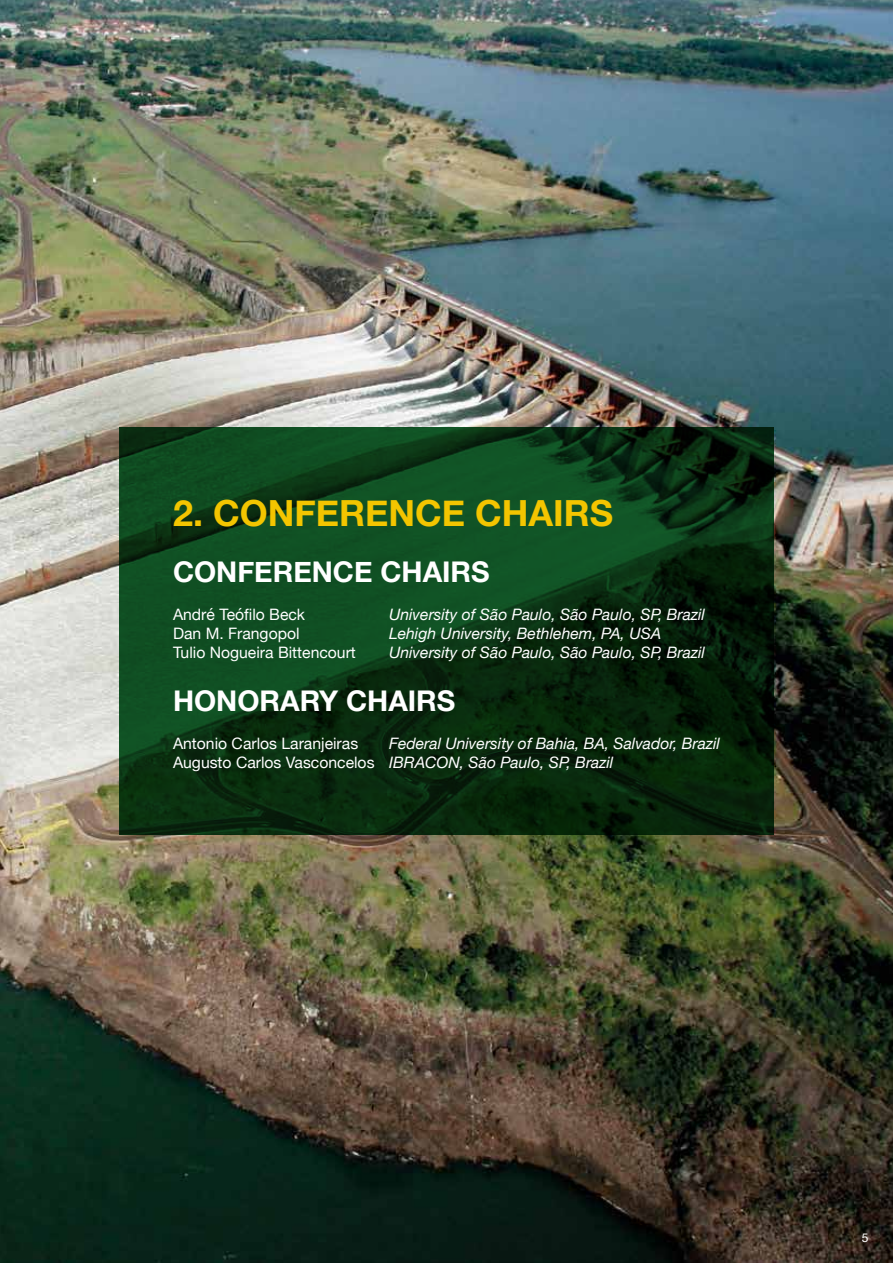
<style>
.page{position:relative;width:893px;height:1263px;background:#fff}
.page>*{position:absolute;margin:0;border:0;box-sizing:border-box;transform-origin:0 0}
.t1{font:700 36px "Helvetica Neue";color:#f3c500}
.t2{font:700 28.5px "Helvetica Neue";color:#fff}
.t3{font:italic 15.75px/18.9px "Helvetica Neue";color:#fff}
.t4{font:15.75px "Helvetica Neue";color:#fff}
.t5{font:12px "Helvetica Neue";color:#fff}
.s1{font-style:normal}
</style>
<div class="page">
<img style="left:0;top:0;width:893px;height:1263px">
<svg style="left:119px;top:428px;width:655px;height:407px;background:#0b3615"></svg>
<h1 class="t1" style="left:173px;top:485px;width:442px">2. CONFERENCE CHAIRS</h1>
<h2 class="t2" style="left:173px;top:549px;width:318px">CONFERENCE CHAIRS</h2>
<p class="t4" style="left:173px;top:603px;width:134px">André Teófilo Beck</p>
<p class="t3" style="left:389px;top:606px;width:317px">University of São Paulo, São Paulo, SP, Brazil</p>
<p class="t4" style="left:173px;top:622px;width:128px">Dan M. Frangopol</p>
<p class="t3" style="left:389px;top:625px;width:274px">Lehigh University, Bethlehem, PA, USA</p>
<p class="t4" style="left:173px;top:641px;width:184px">Tulio Nogueira Bittencourt</p>
<p class="t3" style="left:389px;top:643px;width:317px">University of São Paulo, São Paulo, SP, Brazil</p>
<h2 class="t2" style="left:173px;top:678px;width:284px">HONORARY CHAIRS</h2>
<p class="t4" style="left:173px;top:732px;width:187px">Antonio Carlos Laranjeiras</p>
<p class="t3" style="left:173px;top:734px;width:548px;text-indent:216px">Federal University of Bahia, BA, Salvador, Brazil<br><span class="s1">Augusto Carlos Vasconcelos</span> IBRACON, São Paulo, SP, Brazil</p>
<p class="t5" style="left:862px;top:1229px;width:8px">5</p>
</div>
